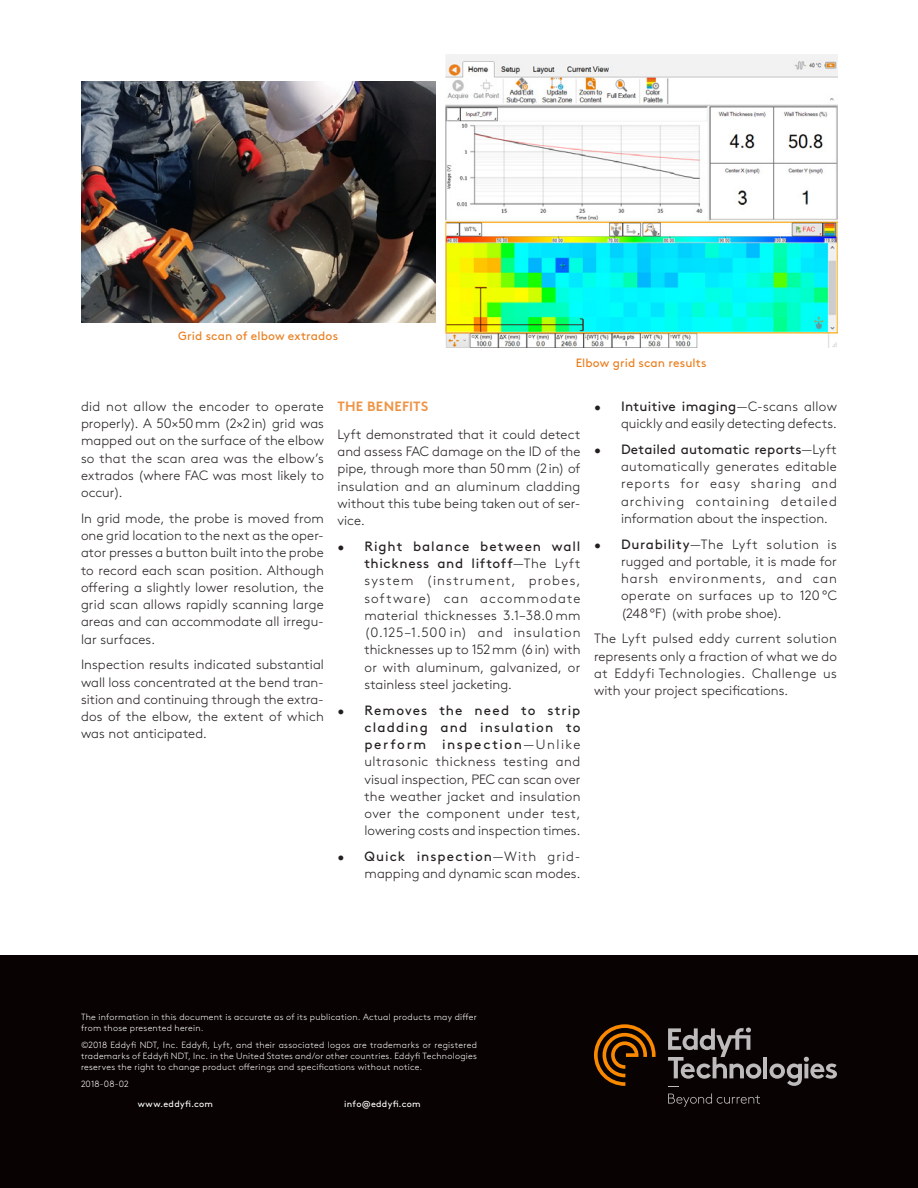
<style>
.page{position:relative;width:918px;height:1188px;background:#fff}
.page>*{position:absolute;margin:0;border:0;box-sizing:border-box;transform-origin:0 0}
.Texte_courant_gauche{font:300 13.5px/17.2px "Brown Std";letter-spacing:.005em;color:#231f20;text-align:justify}
.Sous-titre_gauche{font:700 13.5px "Brown Std";letter-spacing:.02em;color:#ee9445}
.Vignette{font:12px "Brown Std";letter-spacing:.01em;color:#ea7e1d}
.t1{font:300 9px/10.8px "Brown Std";letter-spacing:.03em;color:#fff}
.Footer_Center{font:9px "Brown Std";letter-spacing:.035em;color:#fff}
.s1{font-weight:400}
</style>
<div class="page">
<div style="left:0;top:956px;width:918px;height:232px;background:#080302"></div>
<img style="left:446px;top:55px;width:391px;height:292px">
<img style="left:81px;top:81px;width:354px;height:241px">
<svg style="left:594px;top:1024px;width:62px;height:62px"></svg>
<hr style="left:763px;top:1057px;width:4px;height:21px;background:#bdbbbb">
<svg style="left:668px;top:1028px;width:93px;height:51px"></svg>
<svg style="left:769px;top:1057px;width:68px;height:29px"></svg>
<svg style="left:668px;top:1093px;width:92px;height:14px"></svg>
<p class="Vignette" style="left:178px;top:329px;width:161px">Grid scan of elbow extrados</p>
<p class="Vignette" style="left:576px;top:356px;width:132px">Elbow grid scan results</p>
<p class="Texte_courant_gauche" style="left:81px;top:398px;width:245px">did not allow the encoder to operate properly). A 50×50mm (2×2in) grid was mapped out on the surface of the elbow so that the scan area was the elbow’s extrados (where FAC was most likely to occur).</p>
<p class="Texte_courant_gauche" style="left:81px;top:510px;width:245px">In grid mode, the probe is moved from one grid location to the next as the oper&shy;ator presses a button built into the probe to record each scan position. Although offering a slightly lower resolution, the grid scan allows rapidly scanning large areas and can accommodate all irregu&shy;lar surfaces.</p>
<p class="Texte_courant_gauche" style="left:81px;top:656px;width:245px">Inspection results indicated substantial wall loss concentrated at the bend tran&shy;sition and continuing through the extra&shy;dos of the elbow, the extent of which was not anticipated.</p>
<p class="Sous-titre_gauche" style="left:338px;top:398px;width:92px">THE BENEFITS</p>
<p class="Texte_courant_gauche" style="left:338px;top:426px;width:245px">Lyft demonstrated that it could detect and assess FAC damage on the ID of the pipe, through more than 50mm (2in) of insulation and an aluminum cladding without this tube being taken out of ser&shy;vice.</p>
<p class="Texte_courant_gauche" style="left:364px;top:538px;width:218px;text-indent:-27px">• <span class="s1">Right balance between wall thickness and liftoff</span>—The Lyft system (instrument, probes, software) can accommodate material thicknesses 3.1–38.0 mm (0.125–1.500 in) and insulation thicknesses up to 152mm (6in) with or with aluminum, galvanized, or stainless steel jacketing.</p>
<p class="Texte_courant_gauche" style="left:364px;top:702px;width:218px;text-indent:-27px">• <span class="s1">Removes the need to strip cladding and insulation to perform inspection</span>—Unlike ultrasonic thickness testing and visual inspection, PEC can scan over the weather jacket and insulation over the component under test, lowering costs and inspection times.</p>
<p class="Texte_courant_gauche" style="left:338px;top:848px;width:245px;text-align:right">• <span class="s1">Quick inspection</span>—With grid&shy;mapping and dynamic scan modes.</p>
<p class="Texte_courant_gauche" style="left:594px;top:398px;width:245px;text-align:right">• <span class="s1">Intuitive imaging</span>—C-scans allow quickly and easily detecting defects.</p>
<p class="Texte_courant_gauche" style="left:621px;top:441px;width:218px;text-indent:-27px">• <span class="s1">Detailed automatic reports</span>—Lyft automatically generates editable reports for easy sharing and archiving containing detailed information about the inspection.</p>
<p class="Texte_courant_gauche" style="left:621px;top:535px;width:218px;text-indent:-27px">• <span class="s1">Durability</span>—The Lyft solution is rugged and portable, it is made for harsh environments, and can operate on surfaces up to 120 °C (248°F) (with probe shoe).</p>
<p class="Texte_courant_gauche" style="left:594px;top:630px;width:245px">The Lyft pulsed eddy current solution represents only a fraction of what we do at Eddyfi Technologies. Challenge us with your project specifications.</p>
<p class="t1" style="left:81px;top:1012px;width:398px">The information in this document is accurate as of its publication. Actual products may differ from those presented herein.</p>
<p class="t1" style="left:81px;top:1040px;width:398px;text-align:justify">©2018 Eddyfi NDT, Inc. Eddyfi, Lyft, and their associated logos are trademarks or registered trademarks of Eddyfi NDT, Inc. in the United States and/or other countries. Eddyfi Technologies reserves the right to change product offerings and specifications without notice.</p>
<p class="t1" style="left:81px;top:1079px;width:49px">2018-08-02</p>
<p class="Footer_Center" style="left:138px;top:1098px;width:77px">www.eddyfi.com</p>
<p class="Footer_Center" style="left:344px;top:1098px;width:78px">info@eddyfi.com</p>
</div>
